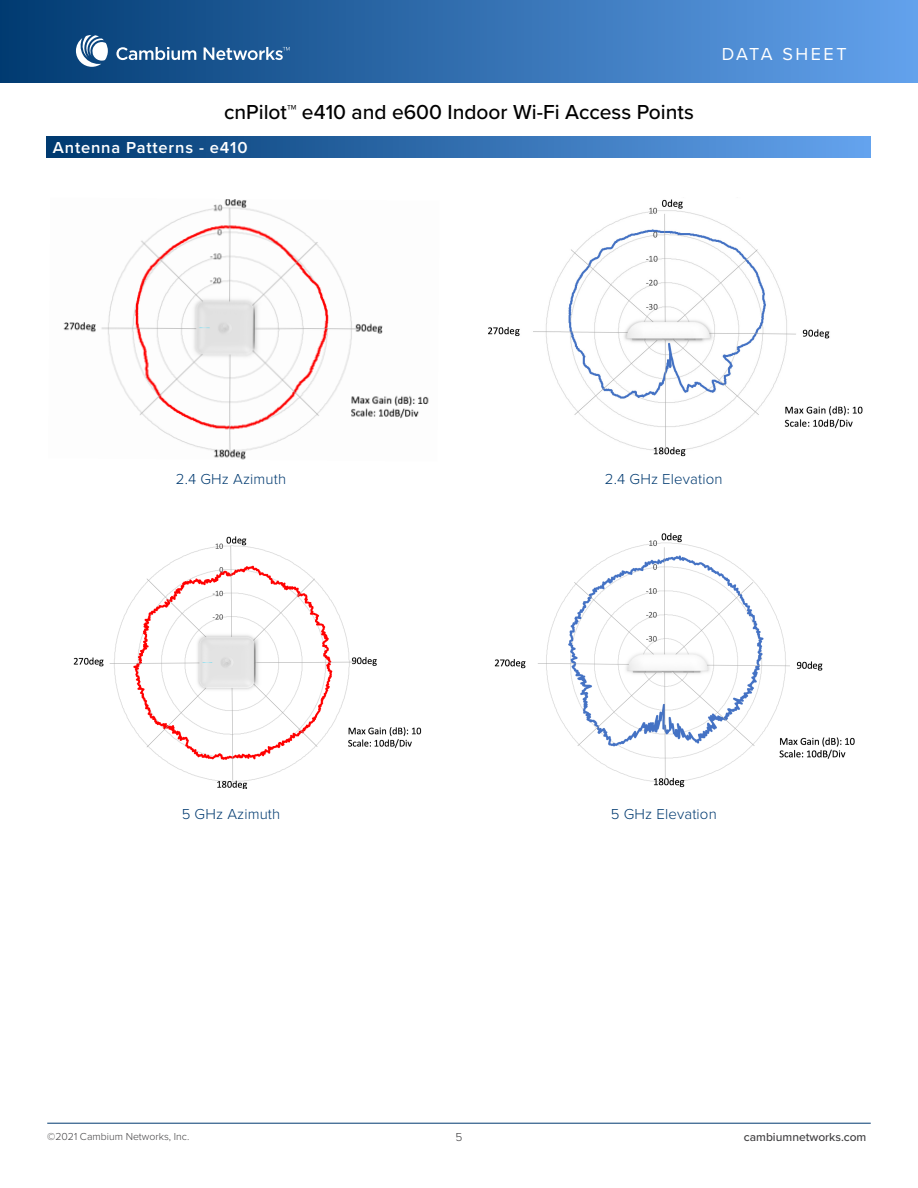
<style>
.page{position:relative;width:918px;height:1188px;background:#fff}
.page>*{position:absolute;margin:0;border:0;box-sizing:border-box;transform-origin:0 0}
.t1{font:500 21px "Proxima Nova";color:#000}
.t2{font:18px "Proxima Nova";letter-spacing:.14em;color:#fff}
.t3{font:600 16.5px "Proxima Nova";letter-spacing:.05em;color:#fff}
.t4{font:300 15px "Proxima Nova";letter-spacing:.01em;color:#003a70}
.t5{font:500 12px "Proxima Nova";color:#414042}
.t6{font:300 12px "Proxima Nova";color:#414042}
.t7{font:300 10.5px "Proxima Nova";color:#414042}
</style>
<div class="page">
<hr style="left:47px;top:1123px;width:824px;height:1px;background:#003a70">
<div style="left:0;top:0;width:918px;height:82px;background:linear-gradient(to right,#013b71,#63a2ec)"></div>
<svg style="left:116px;top:47px;width:224px;height:23px;background:#3c6ea1"></svg>
<svg style="left:66px;top:35px;width:42px;height:44px"></svg>
<div style="left:47px;top:137px;width:823px;height:20px;background:linear-gradient(to right,#00396f,#64a3ee)"></div>
<img style="left:494px;top:533px;width:361px;height:255px">
<img style="left:73px;top:536px;width:349px;height:253px">
<img style="left:63px;top:199px;width:366px;height:261px">
<img style="left:488px;top:199px;width:375px;height:258px">
<h1 class="t1" style="left:224px;top:97px;width:471px">cnPilot™ e410 and e600 Indoor Wi-Fi Access Points</h1>
<p class="t3" style="left:53px;top:136px;width:196px">Antenna Patterns - e410</p>
<p class="t2" style="left:722px;top:41px;width:126px">DATA SHEET</p>
<p class="t4" style="left:176px;top:468px;width:112px">2.4 GHz Azimuth</p>
<p class="t4" style="left:182px;top:803px;width:100px">5 GHz Azimuth</p>
<p class="t4" style="left:605px;top:468px;width:119px">2.4 GHz Elevation</p>
<p class="t4" style="left:611px;top:803px;width:108px">5 GHz Elevation</p>
<p class="t7" style="left:47px;top:1128px;width:144px">©2021 Cambium Networks, Inc.</p>
<p class="t6" style="left:456px;top:1128px;width:8px">5</p>
<p class="t5" style="left:744px;top:1128px;width:124px">cambiumnetworks.com</p>
</div>
